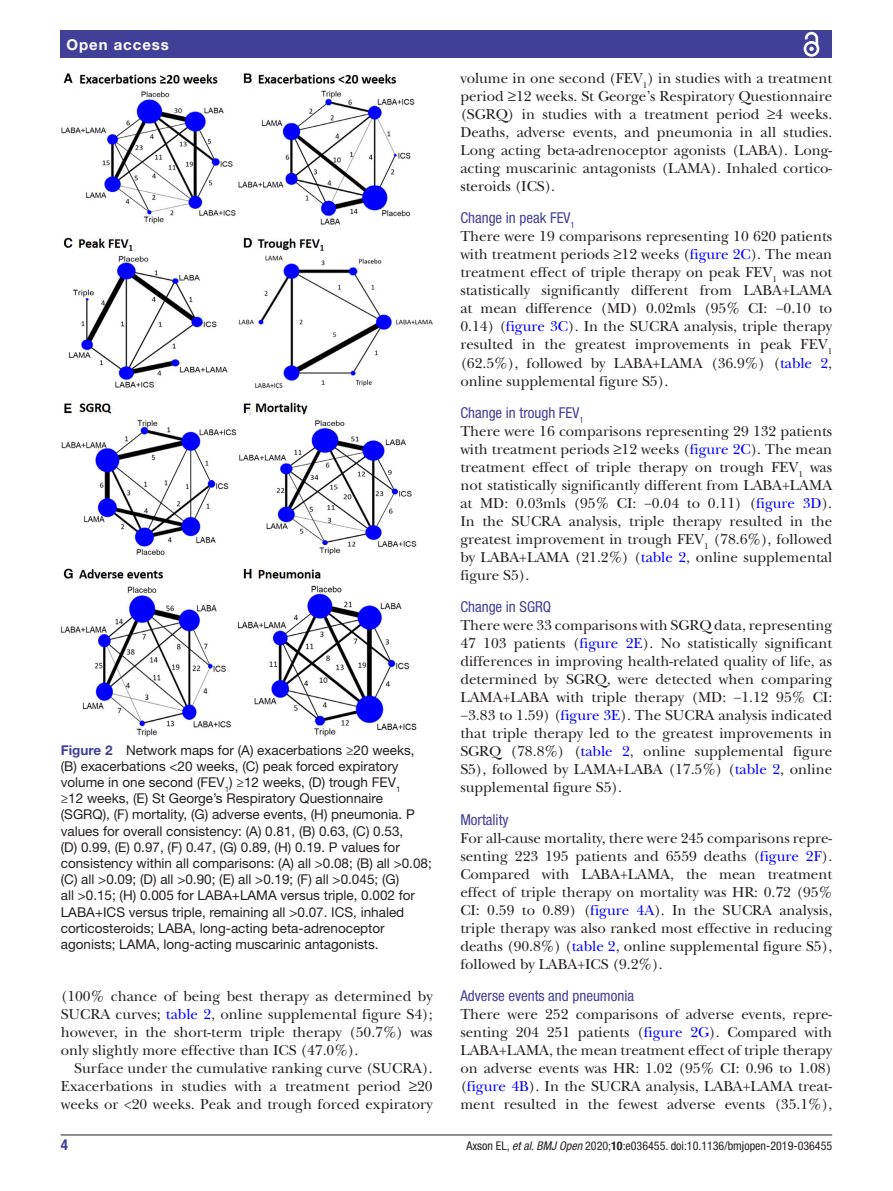
<style>
.page{position:relative;width:893px;height:1191px;background:#fff}
.page>*{position:absolute;margin:0;border:0;box-sizing:border-box;transform-origin:0 0}
.t1{font:15px/18px "New Baskerville";color:#231f20;text-align:justify}
.t2{font:condensed 15px "Helvetica Neue LT Std";color:#414099}
.t3{font:700 15px "Helvetica Neue LT Std";letter-spacing:.065em;color:#fff}
.t4{font:700 condensed 15px "Helvetica Neue LT Std";color:#414099}
.t5{font:13.5px/16.2px "Helvetica Neue LT Std";color:#231f20}
.t6{font:condensed 12px "Helvetica Neue LT Std";color:#231f20}
.s1{font-weight:700;color:#414099}
.s2{color:#00f}
.s3{font-style:italic}
.s4{font-weight:700}
</style>
<div class="page">
<hr style="left:61px;top:1134px;width:771px;height:1px;background:#231f20">
<div style="left:61px;top:31px;width:771px;height:27px;background:#414099"></div>
<svg style="left:803px;top:31px;width:17px;height:26px"></svg>
<img style="left:61px;top:73px;width:372px;height:664px">
<p class="t3" style="left:66px;top:35px;width:104px">Open access</p>
<p class="t5" style="left:61px;top:741px;width:373px"><span class="s1">Figure 2</span> Network maps for (A) exacerbations ≥20 weeks, (B) exacerbations &lt;20 weeks, (C) peak forced expiratory volume in one second (FEV<sub>1</sub>) ≥12 weeks, (D) trough FEV<sub>1<br></sub>≥12 weeks, (E) St George’s Respiratory Questionnaire (SGRQ), (F) mortality, (G) adverse events, (H) pneumonia. P values for overall consistency: (A) 0.81, (B) 0.63, (C) 0.53,<br>(D) 0.99, (E) 0.97, (F) 0.47, (G) 0.89, (H) 0.19. P values for consistency within all comparisons: (A) all &gt;0.08; (B) all &gt;0.08; (C) all &gt;0.09; (D) all &gt;0.90; (E) all &gt;0.19; (F) all &gt;0.045; (G)<br>all &gt;0.15; (H) 0.005 for LABA+LAMA versus triple, 0.002 for LABA+ICS versus triple, remaining all &gt;0.07. ICS, inhaled corticosteroids; LABA, long-acting beta-adrenoceptor agonists; LAMA, long-acting muscarinic antagonists.</p>
<p class="t1" style="left:61px;top:987px;width:373px">(100% chance of being best therapy as determined by SUCRA curves; <span class="s2">table 2</span>, online supplemental figure S4); however, in the short-term triple therapy (50.7%) was only slightly more effective than ICS (47.0%).</p>
<p class="t1" style="left:61px;top:1059px;width:373px;text-indent:14px">Surface under the cumulative ranking curve (SUCRA).<br>Exacerbations in studies with a treatment period ≥20 weeks or &lt;20 weeks. Peak and trough forced expiratory</p>
<p class="t1" style="left:460px;top:69px;width:373px">volume in one second (FEV<sub>1</sub>) in studies with a treatment period ≥12 weeks. St George’s Respiratory Questionnaire (SGRQ) in studies with a treatment period ≥4 weeks.<br>Deaths, adverse events, and pneumonia in all studies.<br>Long acting beta-adrenoceptor agonists (LABA). Long&shy;acting muscarinic antagonists (LAMA). Inhaled cortico&shy;steroids (ICS).</p>
<p class="t2" style="left:460px;top:209px;width:116px">Change in peak FEV<sub>1</sub></p>
<p class="t1" style="left:460px;top:228px;width:373px">There were 19 comparisons representing 10 620 patients with treatment periods ≥12 weeks (<span class="s2">figure 2C</span>). The mean treatment effect of triple therapy on peak FEV<sub>1</sub> was not statistically significantly different from LABA+LAMA at mean difference (MD) 0.02mls (95% CI: −0.10 to 0.14) (<span class="s2">figure 3C</span>). In the SUCRA analysis, triple therapy resulted in the greatest improvements in peak FEV<sub>1 </sub>(62.5%), followed by LABA+LAMA (36.9%) (<span class="s2">table 2</span>, online supplemental figure S5).</p>
<p class="t2" style="left:460px;top:404px;width:125px">Change in trough FEV<sub>1</sub></p>
<p class="t1" style="left:460px;top:422px;width:373px">There were 16 comparisons representing 29 132 patients with treatment periods ≥12 weeks (<span class="s2">figure 2C</span>). The mean treatment effect of triple therapy on trough FEV<sub>1</sub> was not statistically significantly different from LABA+LAMA at MD: 0.03mls (95% CI: −0.04 to 0.11) (<span class="s2">figure 3D</span>).<br>In the SUCRA analysis, triple therapy resulted in the greatest improvement in trough FEV<sub>1</sub> (78.6%), followed by LABA+LAMA (21.2%) (<span class="s2">table 2</span>, online supplemental figure S5).</p>
<p class="t2" style="left:460px;top:598px;width:92px">Change in SGRQ</p>
<p class="t1" style="left:460px;top:616px;width:373px">There were 33 comparisons with SGRQ data, representing 47 103 patients (<span class="s2">figure 2E</span>). No statistically significant differences in improving health-related quality of life, as determined by SGRQ, were detected when comparing LAMA+LABA with triple therapy (MD: −1.12 95% CI: −3.83 to 1.59) (<span class="s2">figure 3E</span>). The SUCRA analysis indicated that triple therapy led to the greatest improvements in SGRQ (78.8%) (<span class="s2">table 2</span>, online supplemental figure S5), followed by LAMA+LABA (17.5%) (<span class="s2">table 2</span>, online supplemental figure S5).</p>
<p class="t2" style="left:460px;top:811px;width:50px">Mortality</p>
<p class="t1" style="left:460px;top:829px;width:373px">For all-cause mortality, there were 245 comparisons repre&shy;senting 223 195 patients and 6559 deaths (<span class="s2">figure 2F</span>).<br>Compared with LABA+LAMA, the mean treatment effect of triple therapy on mortality was HR: 0.72 (95% CI: 0.59 to 0.89) (<span class="s2">figure 4A</span>). In the SUCRA analysis, triple therapy was also ranked most effective in reducing deaths (90.8%) (<span class="s2">table 2</span>, online supplemental figure S5), followed by LABA+ICS (9.2%).</p>
<p class="t2" style="left:460px;top:987px;width:175px">Adverse events and pneumonia</p>
<p class="t1" style="left:460px;top:1005px;width:373px">There were 252 comparisons of adverse events, repre&shy;senting 204 251 patients (<span class="s2">figure 2G</span>). Compared with LABA+LAMA, the mean treatment effect of triple therapy on adverse events was HR: 1.02 (95% CI: 0.96 to 1.08) (<span class="s2">figure 4B</span>). In the SUCRA analysis, LABA+LAMA treat&shy;ment resulted in the fewest adverse events (35.1%),</p>
<p class="t4" style="left:61px;top:1135px;width:9px">4</p>
<p class="t6" style="left:466px;top:1138px;width:367px">Axson EL, <span class="s3">et al</span>. <span class="s3">BMJ Open</span> 2020;<span class="s4">10</span>:e036455. doi:10.1136/bmjopen-2019-036455</p>
</div>
